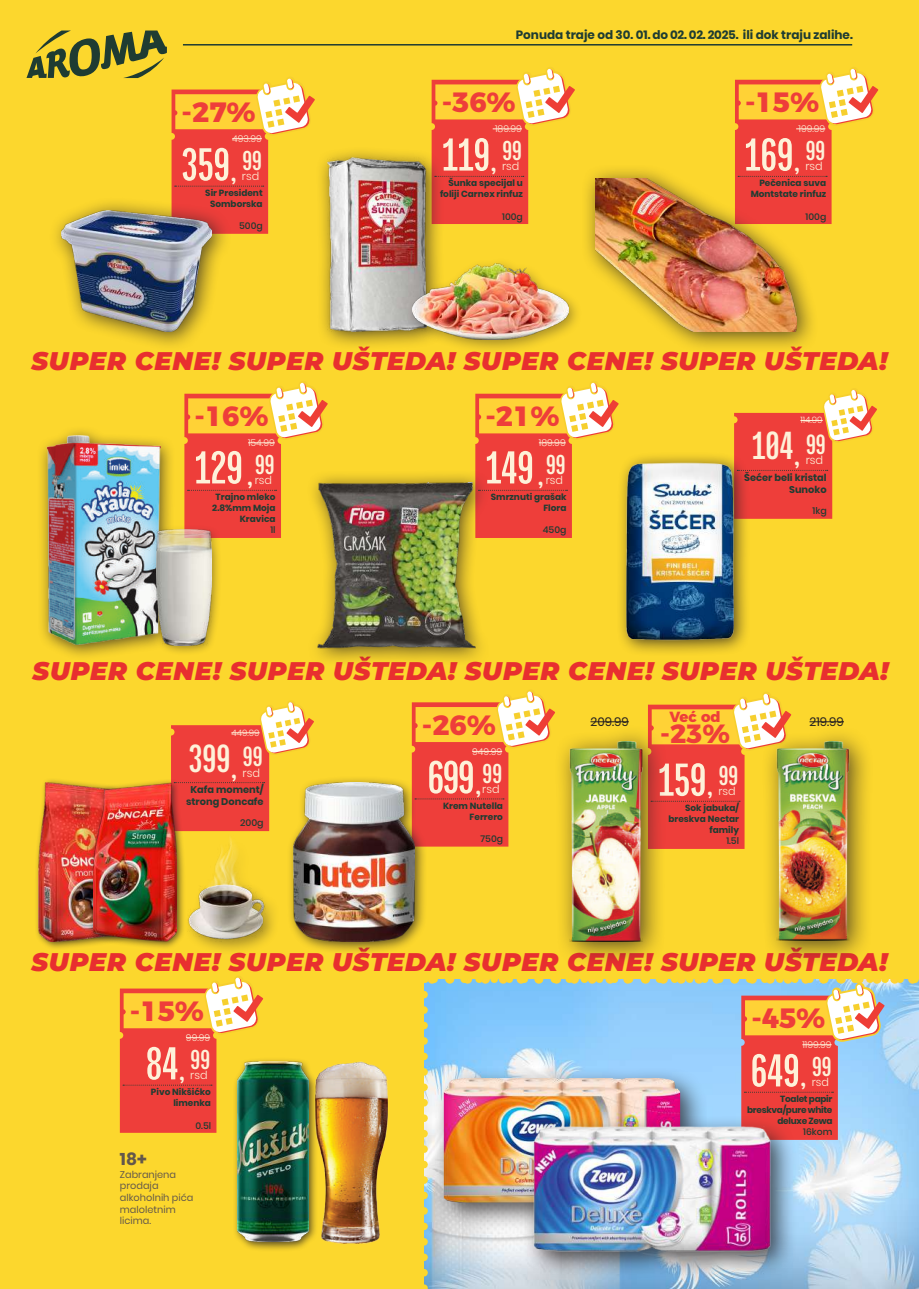
<style>
.page{position:relative;width:919px;height:1289px;background:#fff}
.page>*{position:absolute;margin:0;border:0;box-sizing:border-box;transform-origin:0 0}
.t1{font:700 50.1px "Titular";color:#fef1d9}
.t2{font:700 42.6px "Titular";color:#fef1d9}
.t3{font:700 30.15px "Titular";color:#fef1d9}
.t4{font:700 29.7px "Titular";color:#fef1d9}
.t5{font:800 27.9px "Montserrat";color:#ee3e3a}
.t6{font:800 26.4px "Montserrat";color:#ee3e3a}
.t7{font:italic 900 25.5px "Montserrat";letter-spacing:.03em;color:#e82f2f}
.t8{font:700 17.1px "Poppins";color:#63584b}
.t9{font:800 14.7px "Montserrat";color:#ee3e3a}
.t10{font:12.15px "Poppins";color:#231f20}
.t11{font:700 12px "Poppins";color:#1f3c32}
.t12{font:300 11.4px "Poppins";color:#fef1d9}
.t13{font:300 11.1px "Poppins";color:#fef1d9}
.t14{font:9.75px/11.7px "Poppins";color:#63584b}
.t15{font:700 9.75px/11.7px "Poppins";color:#1f3c32;text-align:right}
.t16{font:500 9.45px "Poppins";color:#1f3c32}
.t17{font:300 9.3px "Poppins";color:#fef1d9}
.t18{font:500 9.3px "Poppins";color:#1f3c32}
.t19{font:700 8.85px/11.1px "Poppins";color:#1f3c32;text-align:right}
.t20{font:700 8.85px/11.1px "Poppins";letter-spacing:-.03em;color:#1f3c32;text-align:right}
.t21{font:300 8.85px "Poppins";color:#fef1d9}
.s1{font-size:35.25px}
</style>
<div class="page">
<div style="left:0;top:0;width:918px;height:1288px;background:#fcd72d"></div>
<hr style="left:183px;top:44px;width:669px;height:2px;background:#1f3c32">
<svg style="left:184px;top:382px;width:144px;height:156px"></svg>
<svg style="left:475px;top:382px;width:143px;height:156px"></svg>
<svg style="left:412px;top:691px;width:143px;height:155px"></svg>
<svg style="left:120px;top:977px;width:143px;height:155px"></svg>
<svg style="left:735px;top:69px;width:143px;height:155px"></svg>
<svg style="left:26px;top:31px;width:289px;height:203px"></svg>
<hr style="left:590px;top:721px;width:38px;height:1px;background:#231f20">
<hr style="left:809px;top:721px;width:34px;height:1px;background:#231f20">
<div style="left:184px;top:835px;width:96px;height:120px;background:#231f20;opacity:.4"></div>
<img style="left:187px;top:831px;width:78px;height:110px">
<div style="left:232px;top:1056px;width:86px;height:195px;background:#231f20;opacity:.75"></div>
<img style="left:237px;top:1061px;width:71px;height:180px">
<svg style="left:420px;top:975px;width:499px;height:314px;background:#b5c2cd"></svg>
<div style="left:432px;top:1066px;width:276px;height:164px;background:#231f20;opacity:.75"></div>
<img style="left:443px;top:1077px;width:237px;height:125px">
<div style="left:523px;top:1114px;width:274px;height:165px;background:#231f20;opacity:.75"></div>
<img style="left:534px;top:1126px;width:236px;height:125px">
<svg style="left:648px;top:693px;width:143px;height:156px"></svg>
<div style="left:286px;top:775px;width:141px;height:179px;background:#231f20;opacity:.75"></div>
<img style="left:293px;top:782px;width:121px;height:159px">
<svg style="left:431px;top:68px;width:144px;height:156px"></svg>
<div style="left:315px;top:145px;width:131px;height:205px;background:#231f20;opacity:.75"></div>
<img style="left:327px;top:158px;width:99px;height:173px">
<div style="left:580px;top:164px;width:238px;height:190px;background:#231f20;opacity:.75"></div>
<img style="left:595px;top:179px;width:201px;height:152px">
<div style="left:48px;top:197px;width:184px;height:155px;background:#231f20;opacity:.75"></div>
<img style="left:61px;top:210px;width:150px;height:121px">
<div style="left:306px;top:469px;width:186px;height:198px;background:#231f20;opacity:.75"></div>
<img style="left:318px;top:482px;width:157px;height:166px">
<div style="left:36px;top:425px;width:140px;height:235px;background:#231f20;opacity:.75"></div>
<img style="left:46px;top:435px;width:114px;height:209px">
<svg style="left:734px;top:390px;width:143px;height:129px"></svg>
<svg style="left:171px;top:702px;width:143px;height:129px"></svg>
<div style="left:615px;top:452px;width:136px;height:205px;background:#231f20;opacity:.75"></div>
<img style="left:618px;top:459px;width:130px;height:187px">
<div style="left:553px;top:724px;width:114px;height:243px;background:#231f20;opacity:.75"></div>
<img style="left:569px;top:741px;width:73px;height:200px">
<div style="left:760px;top:725px;width:114px;height:241px;background:#231f20;opacity:.75"></div>
<img style="left:776px;top:741px;width:73px;height:199px">
<div style="left:405px;top:257px;width:177px;height:97px;background:#231f20;opacity:.4"></div>
<img style="left:412px;top:264px;width:156px;height:76px">
<div style="left:151px;top:524px;width:71px;height:132px;background:#231f20;opacity:.4"></div>
<img style="left:156px;top:529px;width:55px;height:116px">
<div style="left:34px;top:778px;width:98px;height:172px;background:#231f20;opacity:.75"></div>
<img style="left:39px;top:782px;width:49px;height:159px">
<div style="left:88px;top:778px;width:98px;height:171px;background:#231f20;opacity:.75"></div>
<img style="left:93px;top:782px;width:83px;height:159px">
<img style="left:312px;top:1061px;width:76px;height:185px">
<h3 class="t5" style="left:182px;top:89px;width:76px">-27%</h3>
<p class="t17" style="left:232px;top:133px;width:31px">493.99</p>
<h1 class="t1" style="left:181px;top:139px;width:56px">359<span class="s1">,</span></h1>
<h3 class="t4" style="left:242px;top:146px;width:21px">99</h3>
<p class="t19" style="left:205px;top:187px;width:59px;text-align:center">Sir President<br>Somborska</p>
<p class="t18" style="left:239px;top:221px;width:25px">500g</p>
<p class="t13" style="left:242px;top:170px;width:19px">rsd</p>
<h3 class="t11" style="left:515px;top:28px;width:338px">Ponuda traje od 30. 01. do 02. 02. 2025. ili dok traju zalihe.</h3>
<h3 class="t5" style="left:441px;top:79px;width:76px">-36%</h3>
<p class="t17" style="left:495px;top:123px;width:28px">189.99</p>
<h1 class="t1" style="left:442px;top:130px;width:56px">119<span class="s1">,</span></h1>
<h3 class="t4" style="left:502px;top:136px;width:21px">99</h3>
<p class="t19" style="left:440px;top:177px;width:84px">Šunka specijal u foliji Carnex rinfuz</p>
<p class="t18" style="left:502px;top:211px;width:22px">100g</p>
<p class="t13" style="left:502px;top:160px;width:19px">rsd</p>
<h3 class="t5" style="left:745px;top:79px;width:76px">-15%</h3>
<p class="t17" style="left:798px;top:123px;width:28px">199.99</p>
<h1 class="t1" style="left:744px;top:130px;width:56px">169<span class="s1">,</span></h1>
<h3 class="t4" style="left:805px;top:136px;width:21px">99</h3>
<p class="t19" style="left:750px;top:177px;width:77px">Pečenica suva<br>Montstate rinfuz</p>
<p class="t18" style="left:805px;top:211px;width:22px">100g</p>
<p class="t13" style="left:805px;top:160px;width:19px">rsd</p>
<h3 class="t7" style="left:32px;top:342px;width:857px">SUPER CENE! SUPER UŠTEDA! SUPER CENE! SUPER UŠTEDA!</h3>
<h3 class="t5" style="left:194px;top:393px;width:76px">-16%</h3>
<p class="t17" style="left:248px;top:437px;width:28px">154.99</p>
<h1 class="t1" style="left:195px;top:442px;width:59px">129<span class="s1">,</span></h1>
<h3 class="t4" style="left:255px;top:450px;width:21px">99</h3>
<p class="t19" style="left:212px;top:491px;width:65px">Trajno mleko<br>2.8%mm Moja<br>Kravica</p>
<p class="t18" style="left:270px;top:524px;width:7px">1l</p>
<p class="t13" style="left:255px;top:474px;width:19px">rsd</p>
<h3 class="t5" style="left:485px;top:393px;width:76px">-21%</h3>
<p class="t17" style="left:539px;top:437px;width:28px">189.99</p>
<h1 class="t1" style="left:485px;top:442px;width:59px">149<span class="s1">,</span></h1>
<h3 class="t4" style="left:546px;top:450px;width:21px">99</h3>
<p class="t19" style="left:491px;top:491px;width:77px">Smrznuti grašak<br>Flora</p>
<p class="t18" style="left:542px;top:524px;width:25px">450g</p>
<p class="t13" style="left:545px;top:474px;width:19px">rsd</p>
<p class="t21" style="left:800px;top:415px;width:24px">114.99</p>
<h2 class="t2" style="left:752px;top:424px;width:49px">104<sub>,</sub></h2>
<h3 class="t3" style="left:806px;top:429px;width:21px">99</h3>
<p class="t15" style="left:744px;top:472px;width:84px">Šećer beli kristal<br>Sunoko</p>
<p class="t16" style="left:812px;top:505px;width:16px">1kg</p>
<p class="t12" style="left:805px;top:453px;width:19px">rsd</p>
<h3 class="t7" style="left:33px;top:651px;width:857px">SUPER CENE! SUPER UŠTEDA! SUPER CENE! SUPER UŠTEDA!</h3>
<p class="t21" style="left:231px;top:727px;width:30px">449.99</p>
<h2 class="t2" style="left:189px;top:736px;width:50px">399<sub>,</sub></h2>
<h3 class="t3" style="left:243px;top:741px;width:21px">99</h3>
<p class="t15" style="left:186px;top:784px;width:79px;text-align:center">Kafa moment/ strong Doncafe</p>
<p class="t16" style="left:240px;top:817px;width:25px">200g</p>
<p class="t12" style="left:242px;top:766px;width:19px">rsd</p>
<h3 class="t5" style="left:422px;top:701px;width:76px">-26%</h3>
<p class="t17" style="left:472px;top:746px;width:31px">949.99</p>
<h1 class="t1" style="left:427px;top:752px;width:55px">699<span class="s1">,</span></h1>
<h3 class="t4" style="left:482px;top:758px;width:21px">99</h3>
<p class="t19" style="left:443px;top:800px;width:61px">Krem Nutella<br>Ferrero</p>
<p class="t18" style="left:480px;top:833px;width:24px">750g</p>
<p class="t13" style="left:482px;top:782px;width:19px">rsd</p>
<h3 class="t9" style="left:669px;top:704px;width:53px">Već od</h3>
<h3 class="t10" style="left:590px;top:714px;width:40px">209.99</h3>
<h3 class="t10" style="left:809px;top:714px;width:36px">219.99</h3>
<h3 class="t6" style="left:660px;top:711px;width:72px">-23%</h3>
<h1 class="t1" style="left:658px;top:754px;width:56px">159<span class="s1">,</span></h1>
<h3 class="t4" style="left:718px;top:761px;width:21px">99</h3>
<p class="t19" style="left:668px;top:802px;width:72px">Sok jabuka/ breskva Nectar family</p>
<p class="t18" style="left:726px;top:835px;width:14px">1.5l</p>
<p class="t13" style="left:718px;top:785px;width:19px">rsd</p>
<h3 class="t7" style="left:32px;top:942px;width:857px">SUPER CENE! SUPER UŠTEDA! SUPER CENE! SUPER UŠTEDA!</h3>
<h3 class="t5" style="left:130px;top:987px;width:76px">-15%</h3>
<p class="t17" style="left:186px;top:1032px;width:26px">99.99</p>
<h1 class="t1" style="left:146px;top:1038px;width:40px">84<span class="s1">,</span></h1>
<h3 class="t4" style="left:191px;top:1044px;width:21px">99</h3>
<p class="t19" style="left:151px;top:1086px;width:62px">Pivo Nikšićko limenka</p>
<p class="t18" style="left:195px;top:1119px;width:17px">0.5l</p>
<p class="t13" style="left:190px;top:1068px;width:19px">rsd</p>
<h3 class="t8" style="left:120px;top:1148px;width:28px">18+</h3>
<p class="t14" style="left:120px;top:1168px;width:75px">Zabranjena prodaja alkoholnih pića maloletnim licima.</p>
<h3 class="t5" style="left:751px;top:994px;width:76px">-45%</h3>
<p class="t17" style="left:802px;top:1039px;width:31px">1199.99</p>
<h1 class="t1" style="left:750px;top:1045px;width:57px">649<span class="s1">,</span></h1>
<h3 class="t4" style="left:812px;top:1051px;width:21px">99</h3>
<p class="t20" style="left:747px;top:1093px;width:87px">Toalet papir breskva/pure white deluxe Zewa</p>
<p class="t18" style="left:803px;top:1126px;width:31px">16kom</p>
<p class="t13" style="left:811px;top:1075px;width:19px">rsd</p>
</div>
